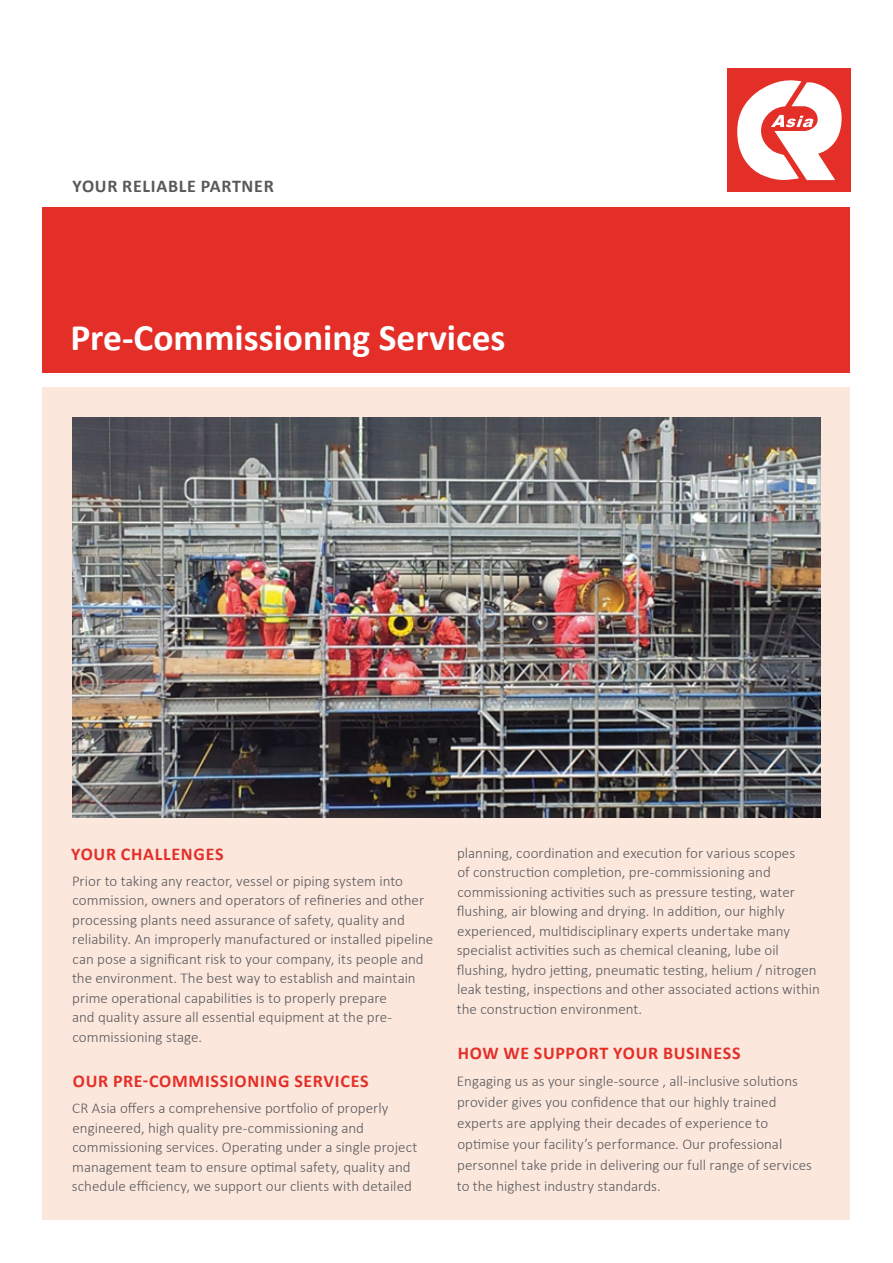
<style>
.page{position:relative;width:893px;height:1263px;background:#fff}
.page>*{position:absolute;margin:0;border:0;box-sizing:border-box;transform-origin:0 0}
.t1{font:700 37.5px "Calibri";color:#fff}
.t2{font:700 18px "Calibri";letter-spacing:.04em;color:#e32f28}
.t3{font:700 18px "Calibri";letter-spacing:.04em;color:#58595b}
.t4{font:300 15px/19.5px "Calibri";color:#58595b}
</style>
<div class="page">
<div style="left:43px;top:387px;width:807px;height:833px;background:#fce7dd"></div>
<div style="left:727px;top:69px;width:123px;height:123px;background:#e32f28"></div>
<svg style="left:737px;top:80px;width:105px;height:101px"></svg>
<div style="left:43px;top:208px;width:807px;height:165px;background:#e32f28"></div>
<img style="left:72px;top:417px;width:749px;height:400px">
<p class="t3" style="left:73px;top:175px;width:203px">YOUR RELIABLE PARTNER</p>
<h1 class="t1" style="left:70px;top:313px;width:437px">Pre-Commissioning Services</h1>
<p class="t2" style="left:71px;top:842px;width:154px">YOUR CHALLENGES</p>
<p class="t4" style="left:72px;top:870px;width:363px">Prior to taking any reactor, vessel or piping system into commission, owners and operators of refineries and other processing plants need assurance of safety, quality and reliability. An improperly manufactured or installed pipeline can pose a significant risk to your company, its people and the environment. The best way to establish and maintain prime operational capabilities is to properly prepare<br>and quality assure all essential equipment at the pre&shy;commissioning stage.</p>
<p class="t2" style="left:73px;top:1070px;width:297px">OUR PRE-COMMISSIONING SERVICES</p>
<p class="t4" style="left:72px;top:1097px;width:347px">CR Asia offers a comprehensive portfolio of properly engineered, high quality pre-commissioning and commissioning services. Operating under a single project management team to ensure optimal safety, quality and schedule efficiency, we support our clients with detailed</p>
<p class="t4" style="left:457px;top:842px;width:365px">planning, coordination and execution for various scopes<br>of construction completion, pre-commissioning and commissioning activities such as pressure testing, water flushing, air blowing and drying. In addition, our highly experienced, multidisciplinary experts undertake many specialist activities such as chemical cleaning, lube oil flushing, hydro jetting, pneumatic testing, helium / nitrogen leak testing, inspections and other associated actions within the construction environment.</p>
<p class="t2" style="left:458px;top:1041px;width:284px">HOW WE SUPPORT YOUR BUSINESS</p>
<p class="t4" style="left:457px;top:1070px;width:357px;line-height:20.9px">Engaging us as your single-source , all-inclusive solutions provider gives you confidence that our highly trained experts are applying their decades of experience to optimise your facility’s performance. Our professional personnel take pride in delivering our full range of services to the highest industry standards.</p>
</div>
